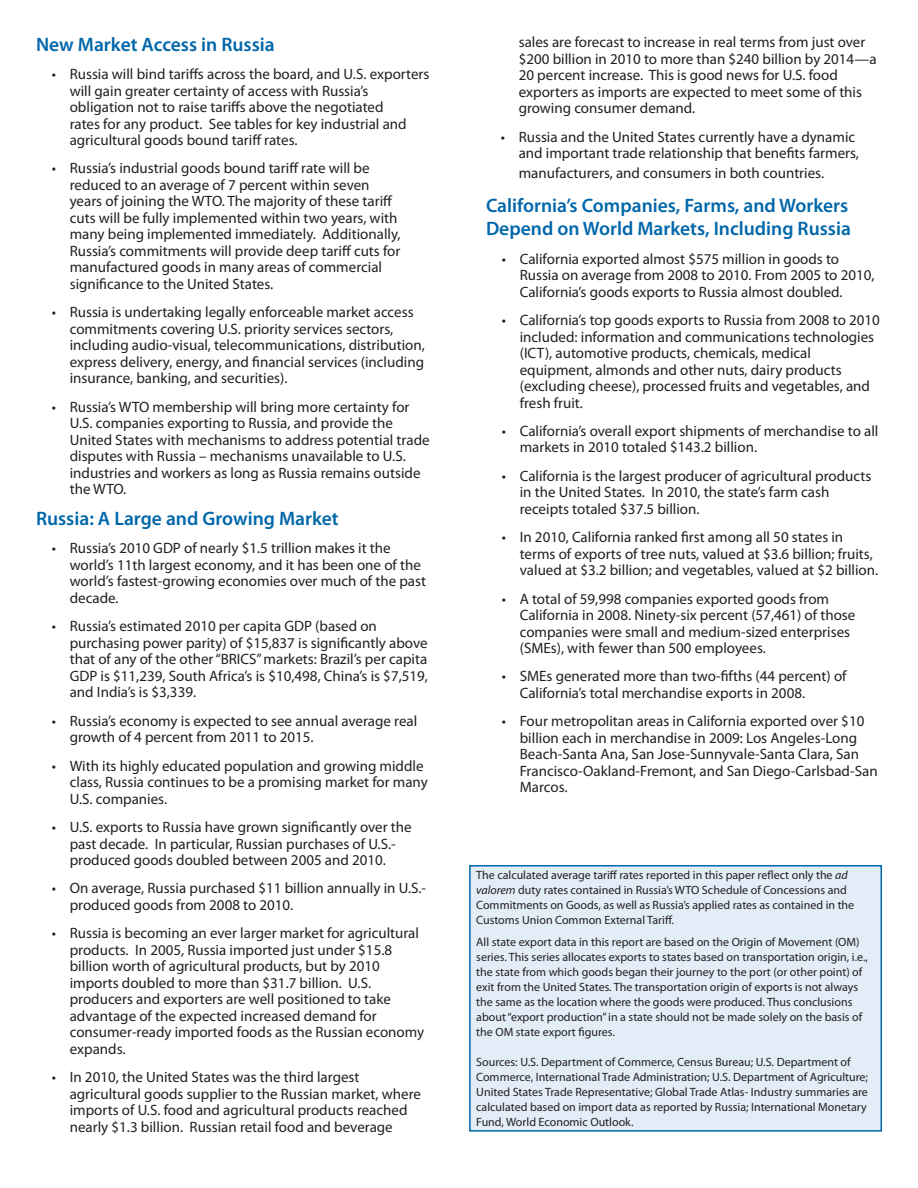
<style>
.page{position:relative;width:918px;height:1188px;background:#fff}
.page>*{position:absolute;margin:0;border:0;box-sizing:border-box;transform-origin:0 0}
.Heading_2{font:600 19.5px/23.4px "Myriad Pro";color:#0067aa}
.t1{font:15px/16.5px "Myriad Pro";color:#231f20}
.Footnote{font:12px/15px "Myriad Pro";color:#231f20}
.s1{font-style:italic}
</style>
<div class="page">
<div style="left:469px;top:865px;width:413px;height:267px;background:#e3edf8;border:2px solid #0067aa"></div>
<p class="Heading_2" style="left:36px;top:32px;width:240px">New Market Access in Russia</p>
<p class="t1" style="left:70px;top:65px;width:361px;text-indent:-18px">• Russia will bind tariffs across the board, and U.S. exporters will gain greater certainty of access with Russia’s obligation not to raise tariffs above the negotiated<br>rates for any product. See tables for key industrial and agricultural goods bound tariff rates.</p>
<p class="t1" style="left:70px;top:160px;width:332px;text-indent:-18px">• Russia’s industrial goods bound tariff rate will be reduced to an average of 7 percent within seven years of joining the WTO. The majority of these tariff cuts will be fully implemented within two years, with many being implemented immediately. Additionally, Russia’s commitments will provide deep tariff cuts for manufactured goods in many areas of commercial significance to the United States.</p>
<p class="t1" style="left:70px;top:304px;width:357px;text-indent:-18px">• Russia is undertaking legally enforceable market access commitments covering U.S. priority services sectors, including audio-visual, telecommunications, distribution, express delivery, energy, and financial services (including insurance, banking, and securities).</p>
<p class="t1" style="left:70px;top:398px;width:361px;text-indent:-18px">• Russia’s WTO membership will bring more certainty for U.S. companies exporting to Russia, and provide the United States with mechanisms to address potential trade disputes with Russia – mechanisms unavailable to U.S. industries and workers as long as Russia remains outside the WTO.</p>
<p class="Heading_2" style="left:36px;top:506px;width:304px">Russia: A Large and Growing Market</p>
<p class="t1" style="left:70px;top:540px;width:358px;text-indent:-18px">• Russia’s 2010 GDP of nearly $1.5 trillion makes it the world’s 11th largest economy, and it has been one of the world’s fastest-growing economies over much of the past decade.</p>
<p class="t1" style="left:70px;top:618px;width:360px;text-indent:-18px">• Russia’s estimated 2010 per capita GDP (based on purchasing power parity) of $15,837 is significantly above that of any of the other “BRICS” markets: Brazil’s per capita GDP is $11,239, South Africa’s is $10,498, China’s is $7,519, and India’s is $3,339.</p>
<p class="t1" style="left:70px;top:712px;width:349px;text-indent:-18px">• Russia’s economy is expected to see annual average real growth of 4 percent from 2011 to 2015.</p>
<p class="t1" style="left:70px;top:757px;width:360px;text-indent:-18px">• With its highly educated population and growing middle class, Russia continues to be a promising market for many<br>U.S. companies.</p>
<p class="t1" style="left:52px;top:818px;width:361px;text-align:center">• U.S. exports to Russia have grown significantly over the past decade. In particular, Russian purchases of U.S.- produced goods doubled between 2005 and 2010.</p>
<p class="t1" style="left:70px;top:880px;width:358px;text-indent:-18px">• On average, Russia purchased $11 billion annually in U.S.- produced goods from 2008 to 2010.</p>
<p class="t1" style="left:70px;top:925px;width:356px;text-indent:-18px">• Russia is becoming an ever larger market for agricultural products. In 2005, Russia imported just under $15.8 billion worth of agricultural products, but by 2010 imports doubled to more than $31.7 billion. U.S. producers and exporters are well positioned to take advantage of the expected increased demand for consumer-ready imported foods as the Russian economy expands.</p>
<p class="t1" style="left:70px;top:1069px;width:353px;text-indent:-18px">• In 2010, the United States was the third largest agricultural goods supplier to the Russian market, where imports of U.S. food and agricultural products reached nearly $1.3 billion. Russian retail food and beverage</p>
<p class="t1" style="left:519px;top:34px;width:359px">sales are forecast to increase in real terms from just over $200 billion in 2010 to more than $240 billion by 2014—a 20 percent increase. This is good news for U.S. food exporters as imports are expected to meet some of this growing consumer demand.</p>
<p class="t1" style="left:501px;top:128px;width:360px;text-align:right">• Russia and the United States currently have a dynamic and important trade relationship that benefits farmers,</p>
<p class="t1" style="left:519px;top:164px;width:307px">manufacturers, and consumers in both countries.</p>
<p class="Heading_2" style="left:486px;top:193px;width:367px">California’s Companies, Farms, and Workers<br>Depend on World Markets, Including Russia</p>
<p class="t1" style="left:520px;top:250px;width:356px;text-indent:-18px">• California exported almost $575 million in goods to<br>Russia on average from 2008 to 2010. From 2005 to 2010,<br>California’s goods exports to Russia almost doubled.</p>
<p class="t1" style="left:520px;top:312px;width:362px;text-indent:-18px">• California’s top goods exports to Russia from 2008 to 2010 included: information and communications technologies (ICT), automotive products, chemicals, medical equipment, almonds and other nuts, dairy products (excluding cheese), processed fruits and vegetables, and fresh fruit.</p>
<p class="t1" style="left:520px;top:422px;width:360px;text-indent:-18px">• California’s overall export shipments of merchandise to all markets in 2010 totaled $143.2 billion.</p>
<p class="t1" style="left:520px;top:467px;width:353px;text-indent:-18px">• California is the largest producer of agricultural products in the United States. In 2010, the state’s farm cash receipts totaled $37.5 billion.</p>
<p class="t1" style="left:520px;top:529px;width:360px;text-indent:-18px">• In 2010, California ranked first among all 50 states in terms of exports of tree nuts, valued at $3.6 billion; fruits, valued at $3.2 billion; and vegetables, valued at $2 billion.</p>
<p class="t1" style="left:520px;top:590px;width:337px;text-indent:-18px">• A total of 59,998 companies exported goods from California in 2008. Ninety-six percent (57,461) of those companies were small and medium-sized enterprises (SMEs), with fewer than 500 employees.</p>
<p class="t1" style="left:520px;top:668px;width:328px;text-indent:-18px">• SMEs generated more than two-fifths (44 percent) of<br>California’s total merchandise exports in 2008.</p>
<p class="t1" style="left:520px;top:713px;width:359px;text-indent:-18px">• Four metropolitan areas in California exported over $10 billion each in merchandise in 2009: Los Angeles-Long Beach-Santa Ana, San Jose-Sunnyvale-Santa Clara, San Francisco-Oakland-Fremont, and San Diego-Carlsbad-San Marcos.</p>
<p class="Footnote" style="left:476px;top:867px;width:380px">The calculated average tariff rates reported in this paper reflect only the <span class="s1">ad valorem</span> duty rates contained in Russia’s WTO Schedule of Concessions and Commitments on Goods, as well as Russia’s applied rates as contained in the Customs Union Common External Tariff.</p>
<p class="Footnote" style="left:476px;top:935px;width:393px">All state export data in this report are based on the Origin of Movement (OM) series. This series allocates exports to states based on transportation origin, i.e., the state from which goods began their journey to the port (or other point) of exit from the United States. The transportation origin of exports is not always the same as the location where the goods were produced. Thus conclusions about “export production” in a state should not be made solely on the basis of the OM state export figures.</p>
<p class="Footnote" style="left:476px;top:1055px;width:393px">Sources: U.S. Department of Commerce, Census Bureau; U.S. Department of Commerce, International Trade Administration; U.S. Department of Agriculture; United States Trade Representative; Global Trade Atlas- Industry summaries are calculated based on import data as reported by Russia; International Monetary Fund, World Economic Outlook.</p>
</div>
